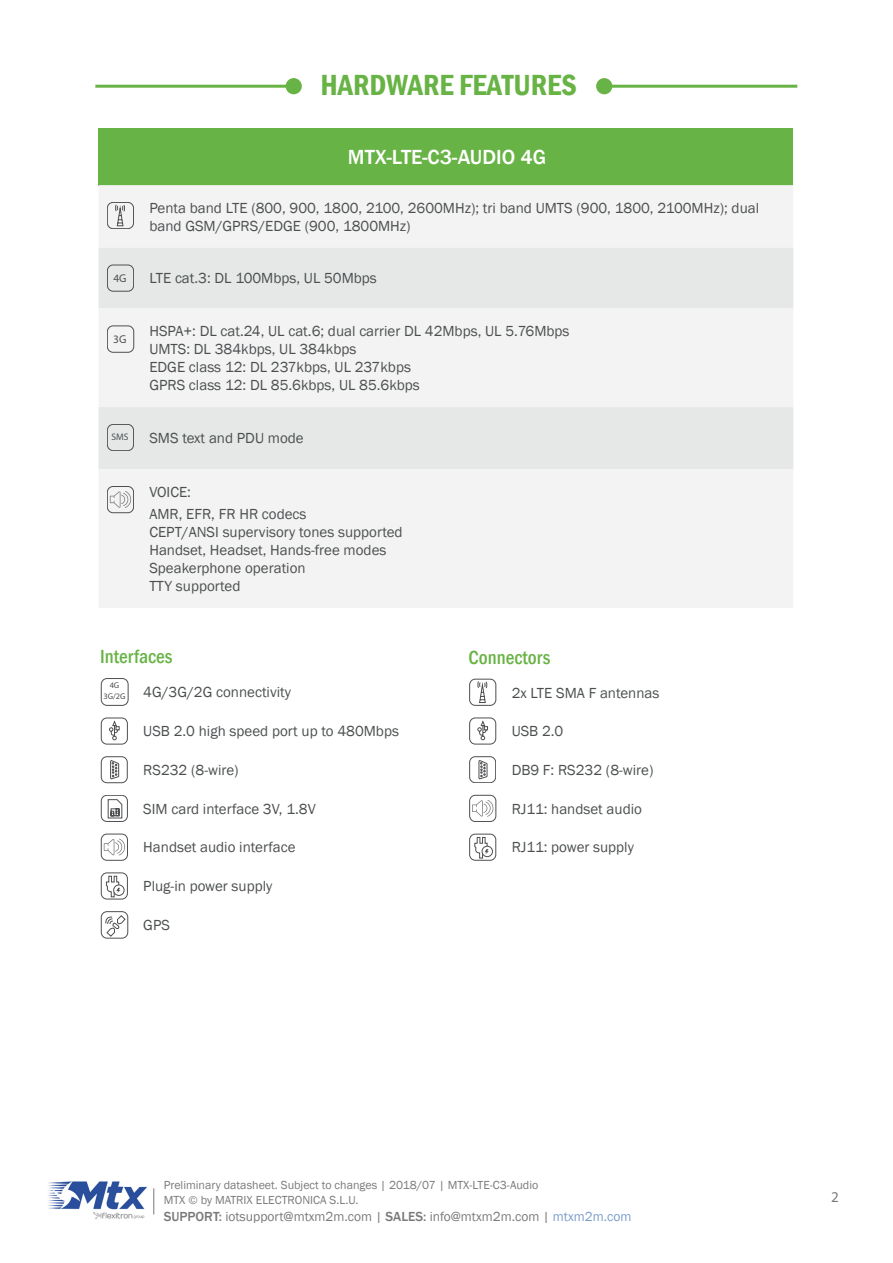
<style>
.page{position:relative;width:893px;height:1263px;background:#fff}
.page>*{position:absolute;margin:0;border:0;box-sizing:border-box;transform-origin:0 0}
.t1{font:600 condensed 30px "Franklin Gothic";color:#68b345}
.t2{font:500 21px "Franklin Gothic";color:#fff}
.t3{font:500 condensed 19.5px "Franklin Gothic";color:#68b345}
.t4{font:15px/18px "Franklin Gothic";color:#4c4f50}
.t5{font:15px "Myriad Pro";color:#231f20}
.t6{font:13.5px "Franklin Gothic";color:#231f20}
.t7{font:12px/15px "Franklin Gothic";color:#231f20}
.t8{font:11.4px "Myriad Pro";color:#4e4f51}
.t9{font:11.25px "Myriad Pro";color:#4e4f51}
.t10{font:9.45px "Myriad Pro";color:#4d4f51}
.t11{font:8.4px "Myriad Pro";color:#4e4f51}
.s1{font-weight:500}
.s2{color:#2059a8}
</style>
<div class="page">
<img style="left:48px;top:1181px;width:99px;height:38px">
<svg style="left:153px;top:1188px;width:1px;height:26px"></svg>
<div style="left:99px;top:128px;width:694px;height:57px;background:#68b345"></div>
<div style="left:99px;top:309px;width:694px;height:98px;background:#f3f3f3"></div>
<div style="left:99px;top:407px;width:694px;height:62px;background:#e5e8e7"></div>
<div style="left:99px;top:469px;width:694px;height:139px;background:#f3f3f3"></div>
<svg style="left:99px;top:185px;width:694px;height:124px"></svg>
<div style="left:107px;top:265px;width:27px;height:26px;border:1px solid #4e4f51;border-radius:6px"></div>
<div style="left:107px;top:326px;width:27px;height:27px;border:1px solid #4e4f51;border-radius:6px"></div>
<div style="left:107px;top:424px;width:27px;height:27px;border:1px solid #4d4f51;border-radius:6px"></div>
<div style="left:107px;top:486px;width:27px;height:27px;border:1px solid #4e4f51;border-radius:6px"></div>
<svg style="left:110px;top:491px;width:21px;height:17px"></svg>
<div style="left:596px;top:78px;width:16px;height:16px;background:#68b345;border-radius:50%"></div>
<hr style="left:604px;top:85px;width:193px;height:3px;background:#68b345">
<div style="left:286px;top:78px;width:16px;height:16px;background:#68b345;border-radius:50%"></div>
<hr style="left:95px;top:85px;width:199px;height:3px;background:#68b345">
<div style="left:101px;top:678px;width:27px;height:28px;border:1px solid #4e4f51;border-radius:6px"></div>
<svg style="left:109px;top:721px;width:11px;height:19px"></svg>
<div style="left:101px;top:718px;width:27px;height:26px;border:1px solid #4e4f51;border-radius:6px"></div>
<svg style="left:110px;top:760px;width:9px;height:19px"></svg>
<div style="left:101px;top:756px;width:27px;height:27px;border:1px solid #4e4f51;border-radius:6px"></div>
<div style="left:101px;top:795px;width:27px;height:27px;border:1px solid #4e4f51;border-radius:6px"></div>
<svg style="left:108px;top:799px;width:14px;height:19px"></svg>
<div style="left:101px;top:834px;width:27px;height:26px;border:1px solid #4e4f51;border-radius:6px"></div>
<svg style="left:104px;top:839px;width:21px;height:16px"></svg>
<div style="left:101px;top:872px;width:27px;height:27px;border:1px solid #4e4f51;border-radius:6px"></div>
<div style="left:113px;top:885px;width:11px;height:11px;border:1px solid #4d4f51;border-radius:50%"></div>
<svg style="left:106px;top:876px;width:14px;height:21px"></svg>
<svg style="left:101px;top:911px;width:27px;height:27px"></svg>
<svg style="left:469px;top:679px;width:27px;height:27px"></svg>
<svg style="left:477px;top:721px;width:11px;height:19px"></svg>
<div style="left:469px;top:718px;width:27px;height:26px;border:1px solid #4e4f51;border-radius:6px"></div>
<svg style="left:479px;top:760px;width:8px;height:19px"></svg>
<div style="left:469px;top:756px;width:27px;height:27px;border:1px solid #4e4f51;border-radius:6px"></div>
<div style="left:469px;top:795px;width:27px;height:27px;border:1px solid #4e4f51;border-radius:6px"></div>
<svg style="left:472px;top:800px;width:21px;height:17px"></svg>
<div style="left:469px;top:834px;width:27px;height:26px;border:1px solid #4e4f51;border-radius:6px"></div>
<div style="left:482px;top:846px;width:11px;height:11px;border:1px solid #4d4f51;border-radius:50%"></div>
<svg style="left:474px;top:837px;width:15px;height:22px"></svg>
<h1 class="t1" style="left:320px;top:65px;width:258px">HARDWARE FEATURES</h1>
<h2 class="t2" style="left:348px;top:144px;width:200px">MTX-LTE-C3-AUDIO 4G</h2>
<p class="t4" style="left:149px;top:199px;width:611px">Penta band LTE (800, 900, 1800, 2100, 2600MHz); tri band UMTS (900, 1800, 2100MHz); dual band GSM/GPRS/EDGE (900, 1800MHz)</p>
<p class="t9" style="left:113px;top:272px;width:15px">4G</p>
<p class="t4" style="left:149px;top:270px;width:229px">LTE cat.3: DL 100Mbps, UL 50Mbps</p>
<p class="t8" style="left:113px;top:332px;width:15px">3G</p>
<p class="t4" style="left:149px;top:322px;width:422px">HSPA+: DL cat.24, UL cat.6; dual carrier DL 42Mbps, UL 5.76Mbps UMTS: DL 384kbps, UL 384kbps<br>EDGE class 12: DL 237kbps, UL 237kbps<br>GPRS class 12: DL 85.6kbps, UL 85.6kbps</p>
<p class="t10" style="left:111px;top:431px;width:19px">SMS</p>
<p class="t4" style="left:149px;top:430px;width:156px">SMS text and PDU mode</p>
<p class="t4" style="left:149px;top:481px;width:159px;line-height:22.2px">VOICE:<br>AMR, EFR, FR HR codecs</p>
<p class="t4" style="left:149px;top:523px;width:255px">CEPT/ANSI supervisory tones supported<br>Handset, Headset, Hands-free modes<br>Speakerphone operation<br>TTY supported</p>
<h3 class="t3" style="left:100px;top:644px;width:74px">Interfaces</h3>
<p class="t11" style="left:110px;top:680px;width:11px">4G</p>
<p class="t4" style="left:103px;top:683px;width:189px"><sub>3G/2G</sub> 4G/3G/2G connectivity</p>
<p class="t4" style="left:143px;top:723px;width:257px">USB 2.0 high speed port up to 480Mbps</p>
<p class="t4" style="left:143px;top:761px;width:97px">RS232 (8-wire)</p>
<p class="t4" style="left:143px;top:800px;width:174px">SIM card interface 3V, 1.8V</p>
<p class="t4" style="left:143px;top:839px;width:154px">Handset audio interface</p>
<p class="t4" style="left:143px;top:877px;width:131px">Plug-in power supply</p>
<p class="t4" style="left:143px;top:916px;width:28px">GPS</p>
<h3 class="t3" style="left:469px;top:644px;width:83px">Connectors</h3>
<p class="t4" style="left:512px;top:684px;width:149px">2x LTE SMA F antennas</p>
<p class="t4" style="left:512px;top:723px;width:53px">USB 2.0</p>
<p class="t4" style="left:512px;top:761px;width:143px">DB9 F: RS232 (8-wire)</p>
<p class="t4" style="left:512px;top:800px;width:132px">RJ11: handset audio</p>
<p class="t4" style="left:512px;top:839px;width:124px">RJ11: power supply</p>
<p class="t7" style="left:164px;top:1178px;width:376px">Preliminary datasheet. Subject to changes | 2018/07 | MTX-LTE-C3-Audio<br>MTX © by MATRIX ELECTRONICA S.L.U.</p>
<p class="t6" style="left:164px;top:1208px;width:469px"><span class="s1">SUPPORT:</span> iotsupport@mtxm2m.com | <span class="s1">SALES:</span> info@mtxm2m.com | <span class="s2">mtxm2m.com</span></p>
<p class="t5" style="left:831px;top:1188px;width:9px">2</p>
</div>
